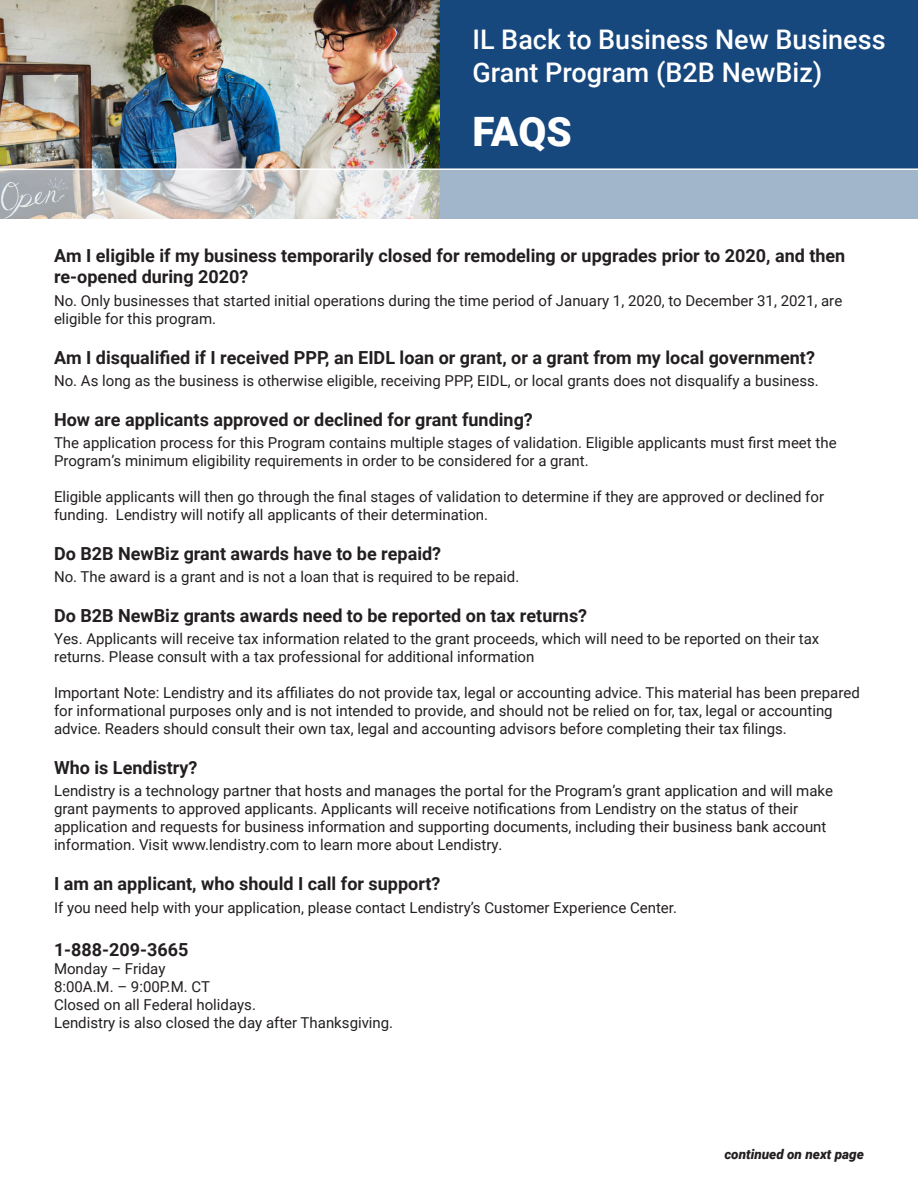
<style>
.page{position:relative;width:918px;height:1188px;background:#fff}
.page>*{position:absolute;margin:0;border:0;box-sizing:border-box;transform-origin:0 0}
.t1{font:900 40.5px "Roboto";color:#fff}
.t2{font:500 27px/32.4px "Roboto";color:#fff}
.t3{font:700 18px/21.6px "Roboto";color:#231f20}
.t4{font:15px/18px "Roboto";color:#231f20}
.t5{font:italic 900 13.5px "Roboto";color:#231f20}
</style>
<div class="page">
<div style="left:0;top:0;width:918px;height:218px;background:#16477d"></div>
<img style="left:0;top:0;width:440px;height:168px">
<svg style="left:0;top:170px;width:918px;height:49px;fill:#a1b5cb"></svg>
<hr style="left:0;top:168px;width:918px;height:2px;background:#fff">
<p class="t2" style="left:472px;top:22px;width:415px">IL Back to Business New Business<br>Grant Program (B2B NewBiz)</p>
<p class="t1" style="left:472px;top:103px;width:101px">FAQS</p>
<p class="t3" style="left:54px;top:244px;width:793px">Am I eligible if my business temporarily closed for remodeling or upgrades prior to 2020, and then re-opened during 2020?</p>
<p class="t4" style="left:54px;top:291px;width:790px">No. Only businesses that started initial operations during the time period of January 1, 2020, to December 31, 2021, are eligible for this program.</p>
<p class="t3" style="left:54px;top:346px;width:762px">Am I disqualified if I received PPP, an EIDL loan or grant, or a grant from my local government?</p>
<p class="t4" style="left:54px;top:371px;width:766px">No. As long as the business is otherwise eligible, receiving PPP, EIDL, or local grants does not disqualify a business.</p>
<p class="t3" style="left:54px;top:408px;width:480px">How are applicants approved or declined for grant funding?</p>
<p class="t4" style="left:54px;top:433px;width:784px">The application process for this Program contains multiple stages of validation. Eligible applicants must first meet the<br>Program’s minimum eligibility requirements in order to be considered for a grant.</p>
<p class="t4" style="left:54px;top:487px;width:772px">Eligible applicants will then go through the final stages of validation to determine if they are approved or declined for funding. Lendistry will notify all applicants of their determination.</p>
<p class="t3" style="left:54px;top:542px;width:389px">Do B2B NewBiz grant awards have to be repaid?</p>
<p class="t4" style="left:54px;top:567px;width:467px">No. The award is a grant and is not a loan that is required to be repaid.</p>
<p class="t3" style="left:54px;top:604px;width:535px">Do B2B NewBiz grants awards need to be reported on tax returns?</p>
<p class="t4" style="left:54px;top:629px;width:767px">Yes. Applicants will receive tax information related to the grant proceeds, which will need to be reported on their tax returns. Please consult with a tax professional for additional information</p>
<p class="t4" style="left:54px;top:683px;width:807px">Important Note: Lendistry and its affiliates do not provide tax, legal or accounting advice. This material has been prepared for informational purposes only and is not intended to provide, and should not be relied on for, tax, legal or accounting advice. Readers should consult their own tax, legal and accounting advisors before completing their tax filings.</p>
<p class="t3" style="left:54px;top:756px;width:145px">Who is Lendistry?</p>
<p class="t4" style="left:54px;top:782px;width:781px">Lendistry is a technology partner that hosts and manages the portal for the Program’s grant application and will make grant payments to approved applicants. Applicants will receive notifications from Lendistry on the status of their application and requests for business information and supporting documents, including their business bank account information. Visit www.lendistry.com to learn more about Lendistry.</p>
<p class="t3" style="left:54px;top:872px;width:388px">I am an applicant, who should I call for support?</p>
<p class="t4" style="left:54px;top:898px;width:625px">If you need help with your application, please contact Lendistry’s Customer Experience Center.</p>
<p class="t3" style="left:54px;top:938px;width:136px">1-888-209-3665</p>
<p class="t4" style="left:54px;top:959px;width:113px">Monday – Friday</p>
<p class="t4" style="left:54px;top:977px;width:158px">8:00A.M. – 9:00P.M. CT</p>
<p class="t4" style="left:54px;top:995px;width:203px">Closed on all Federal holidays.</p>
<p class="t4" style="left:54px;top:1013px;width:341px">Lendistry is also closed the day after Thanksgiving.</p>
<p class="t5" style="left:724px;top:1144px;width:141px">continued on next page</p>
</div>
